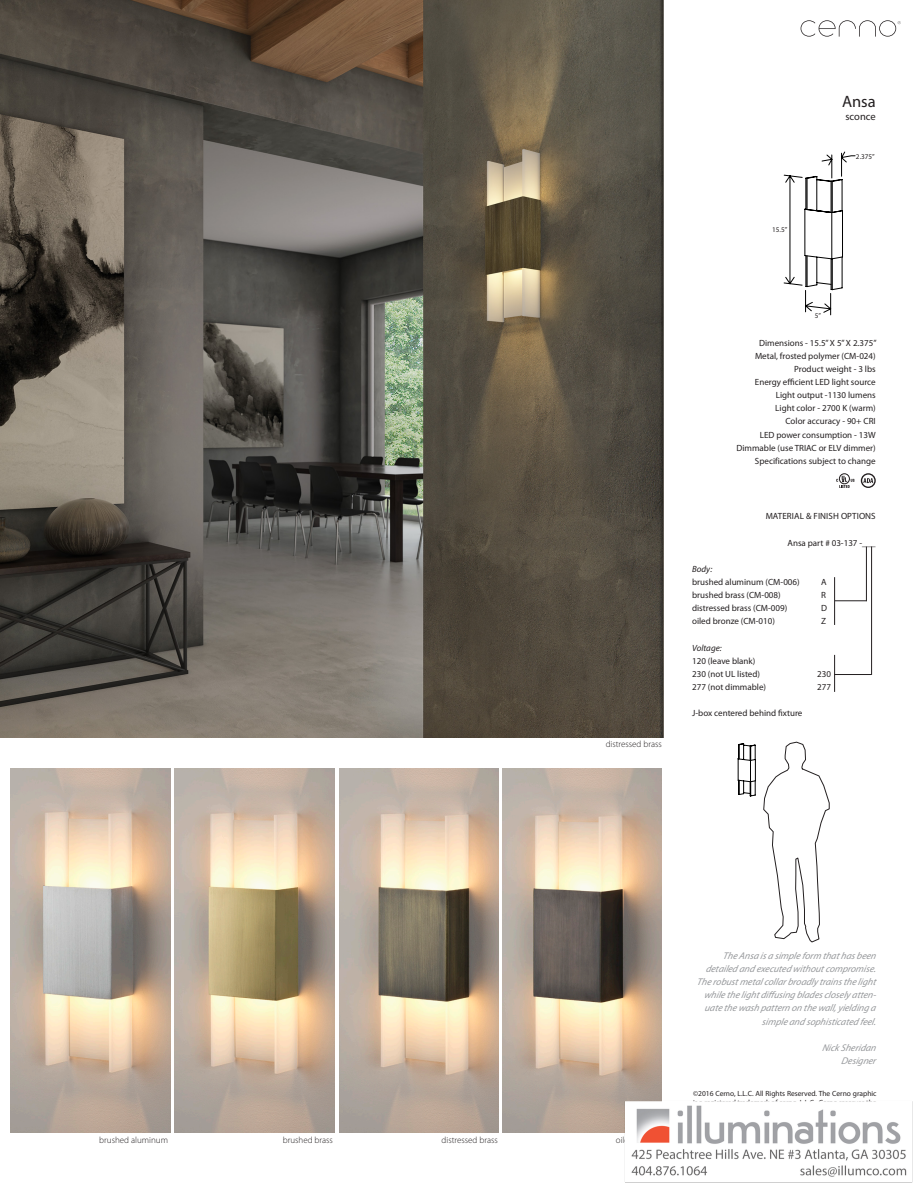
<style>
.page{position:relative;width:918px;height:1188px;background:#fff}
.page>*{position:absolute;margin:0;border:0;box-sizing:border-box;transform-origin:0 0}
.t1{font:16.5px "Myriad Pro";color:#231f20}
.t2{font:10.5px "Myriad Pro";color:#231f20}
.t3{font:italic 9.75px/13.2px "Myriad Pro";color:#97999c;text-align:right}
.t4{font:9px/13.2px "Myriad Pro";color:#231f20}
.t5{font:300 9px "Myriad Pro";color:#231f20}
.t6{font:italic 9px "Myriad Pro";color:#231f20}
.t7{font:7.5px/9px "Myriad Pro";color:#231f20}
.t8{font:7.2px "Myriad Pro";color:#231f20}
.s1{font-style:italic}
</style>
<div class="page">
<img style="left:0;top:0;width:913px;height:1183px">
<p class="t5" style="left:99px;top:1134px;width:70px">brushed aluminum</p>
<p class="t5" style="left:283px;top:1134px;width:52px">brushed brass</p>
<p class="t5" style="left:442px;top:1134px;width:58px">distressed brass</p>
<p class="t8" style="left:772px;top:225px;width:17px">15.5”</p>
<p class="t1" style="left:842px;top:91px;width:35px">Ansa</p>
<p class="t2" style="left:845px;top:110px;width:32px">sconce</p>
<p class="t8" style="left:856px;top:152px;width:20px">2.375”</p>
<p class="t5" style="left:606px;top:739px;width:58px">distressed brass</p>
<p class="t8" style="left:815px;top:311px;width:8px">5”</p>
<p class="t4" style="left:759px;top:336px;width:119px">Dimensions - 15.5” X 5” X 2.375”</p>
<p class="t4" style="left:755px;top:349px;width:122px">Metal, frosted polymer (CM-024)</p>
<p class="t4" style="left:794px;top:362px;width:83px">Product weight - 3 lbs</p>
<p class="t4" style="left:755px;top:375px;width:122px">Energy efficient LED light source</p>
<p class="t4" style="left:776px;top:388px;width:101px">Light output -1130 lumens</p>
<p class="t4" style="left:775px;top:402px;width:102px">Light color - 2700 K (warm)</p>
<p class="t4" style="left:785px;top:415px;width:92px">Color accuracy - 90+ CRI</p>
<p class="t4" style="left:760px;top:428px;width:117px">LED power consumption - 13W</p>
<p class="t4" style="left:736px;top:441px;width:141px">Dimmable (use TRIAC or ELV dimmer)</p>
<p class="t4" style="left:755px;top:454px;width:122px">Specifications subject to change</p>
<p class="t4" style="left:766px;top:510px;width:112px">MATERIAL &amp; FINISH OPTIONS</p>
<p class="t4" style="left:788px;top:536px;width:90px">Ansa part # 03-137 -___</p>
<p class="t4" style="left:692px;top:562px;width:109px"><span class="s1">Body:<br></span>brushed aluminum (CM-006)</p>
<p class="t4" style="left:821px;top:575px;width:7px">A</p>
<p class="t4" style="left:692px;top:588px;width:90px">brushed brass (CM-008)</p>
<p class="t4" style="left:821px;top:588px;width:6px">R</p>
<p class="t4" style="left:692px;top:601px;width:97px">distressed brass (CM-009)</p>
<p class="t4" style="left:821px;top:601px;width:7px">D</p>
<p class="t4" style="left:692px;top:615px;width:84px">oiled bronze (CM-010)</p>
<p class="t4" style="left:821px;top:615px;width:6px">Z</p>
<p class="t6" style="left:692px;top:642px;width:31px">Voltage:</p>
<p class="t4" style="left:692px;top:654px;width:65px">120 (leave blank)</p>
<p class="t4" style="left:692px;top:667px;width:69px">230 (not UL listed)</p>
<p class="t4" style="left:817px;top:667px;width:15px">230</p>
<p class="t4" style="left:692px;top:680px;width:75px">277 (not dimmable)</p>
<p class="t4" style="left:817px;top:680px;width:15px">277</p>
<p class="t4" style="left:692px;top:706px;width:112px">J-box centered behind fixture</p>
<p class="t3" style="left:697px;top:949px;width:183px">TheAnsa isa simpleform thathasbeen detailed and executed withoutcompromise.<br>Therobustmetalcollarbroadly trainsthelight whilethelightdiffusing bladesclosely atten&shy;uatethewash p attern on thewall, yielding a simpleand sophisticated feel.</p>
<p class="t3" style="left:822px;top:1041px;width:58px">NickSheridan</p>
<p class="t3" style="left:841px;top:1054px;width:39px">Designer</p>
<p class="t7" style="left:693px;top:1089px;width:185px">©2016 Cerno, L.L.C. All Rights Reserved. The Cerno graphic is a registered trademark of cerno, L.L.C. Cerno reserves the</p>
</div>
